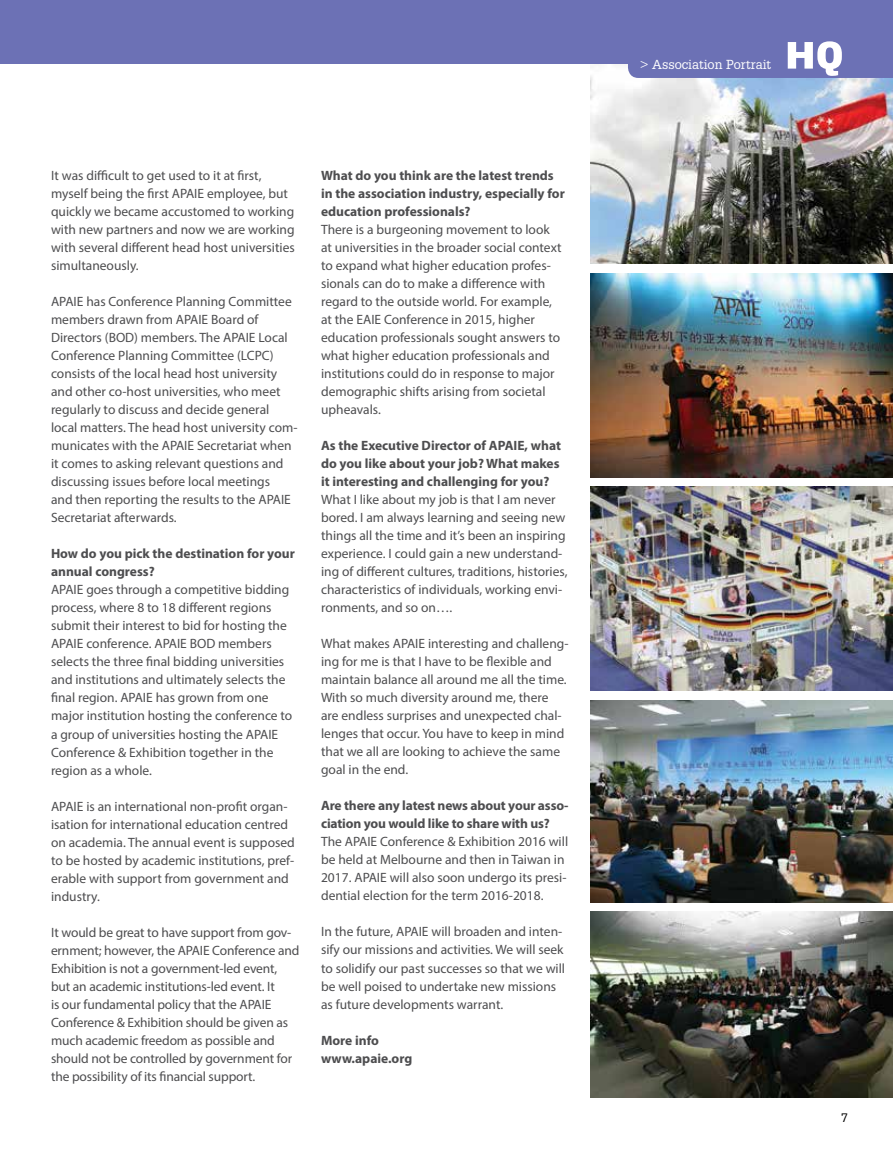
<style>
.page{position:relative;width:893px;height:1149px;background:#fff}
.page>*{position:absolute;margin:0;border:0;box-sizing:border-box;transform-origin:0 0}
.t1{font:13.5px/18px "Myriad Pro";color:#4d4d4f}
.t2{font:700 13.5px/18px "Myriad Pro";color:#4d4d4f}
.t3{font:12.75px "Glypha LT";color:#fff}
.t4{font:12px "Glypha LT";color:#000}
</style>
<div class="page">
<img style="left:590px;top:64px;width:303px;height:200px">
<div style="left:0;top:0;width:893px;height:64px;background:#6c71b5"></div>
<svg style="left:628px;top:41px;width:265px;height:37px"></svg>
<img style="left:590px;top:273px;width:303px;height:204px">
<img style="left:590px;top:486px;width:303px;height:204px">
<img style="left:590px;top:700px;width:303px;height:201px">
<img style="left:590px;top:911px;width:303px;height:185px">
<p class="t1" style="left:51px;top:166px;width:245px">It was difficult to get used to it at first, myself being the first APAIE employee, but quickly we became accustomed to working with new partners and now we are working with several different head host universities simultaneously.</p>
<p class="t1" style="left:51px;top:292px;width:248px">APAIE has Conference Planning Committee members drawn from APAIE Board of Directors (BOD) members. The APAIE Local Conference Planning Committee (LCPC) consists of the local head host university and other co-host universities, who meet regularly to discuss and decide general local matters. The head host university com&shy;municates with the APAIE Secretariat when it comes to asking relevant questions and discussing issues before local meetings<br>and then reporting the results to the APAIE Secretariat afterwards.</p>
<p class="t2" style="left:51px;top:544px;width:245px">How do you pick the destination for your annual congress?</p>
<p class="t1" style="left:51px;top:580px;width:243px">APAIE goes through a competitive bidding process, where 8 to 18 different regions submit their interest to bid for hosting the APAIE conference. APAIE BOD members selects the three final bidding universities and institutions and ultimately selects the final region. APAIE has grown from one major institution hosting the conference to a group of universities hosting the APAIE Conference &amp; Exhibition together in the region as a whole.</p>
<p class="t1" style="left:51px;top:796px;width:245px">APAIE is an international non-profit organ&shy;isation for international education centred on academia. The annual event is supposed to be hosted by academic institutions, pref&shy;erable with support from government and industry.</p>
<p class="t1" style="left:51px;top:922px;width:250px">It would be great to have support from gov&shy;ernment; however, the APAIE Conference and Exhibition is not a government-led event, but an academic institutions-led event. It<br>is our fundamental policy that the APAIE Conference &amp; Exhibition should be given as much academic freedom as possible and should not be controlled by government for the possibility of its financial support.</p>
<p class="t2" style="left:321px;top:166px;width:245px">What do you think are the latest trends in the association industry, especially for education professionals?</p>
<p class="t1" style="left:321px;top:220px;width:242px">There is a burgeoning movement to look at universities in the broader social context to expand what higher education profes&shy;sionals can do to make a difference with regard to the outside world. For example, at the EAIE Conference in 2015, higher education professionals sought answers to what higher education professionals and institutions could do in response to major demographic shifts arising from societal upheavals.</p>
<p class="t2" style="left:321px;top:436px;width:176px">As the Executive Director of APAIE</p>
<p class="t2" style="left:321px;top:436px;width:241px;text-align:justify;text-indent:204px">, what do you like about your job? What makes it interesting and challenging for you?</p>
<p class="t1" style="left:321px;top:490px;width:248px">What I like about my job is that I am never bored. I am always learning and seeing new things all the time and it’s been an inspiring experience. I could gain a new understand&shy;ing of different cultures, traditions, histories, characteristics of individuals, working envi&shy;ronments, and so on….</p>
<p class="t1" style="left:321px;top:634px;width:249px">What makes APAIE interesting and challeng&shy;ing for me is that I have to be flexible and maintain balance all around me all the time.<br>With so much diversity around me, there are endless surprises and unexpected chal&shy;lenges that occur. You have to keep in mind that we all are looking to achieve the same goal in the end.</p>
<p class="t2" style="left:321px;top:796px;width:249px">Are there any latest news about your asso&shy;ciation you would like to share with us?</p>
<p class="t1" style="left:321px;top:832px;width:249px">The APAIE Conference &amp; Exhibition 2016 will be held at Melbourne and then in Taiwan in 2017. APAIE will also soon undergo its presi&shy;dential election for the term 2016-2018.</p>
<p class="t1" style="left:321px;top:922px;width:246px">In the future, APAIE will broaden and inten&shy;sify our missions and activities. We will seek to solidify our past successes so that we will be well poised to undertake new missions as future developments warrant.</p>
<p class="t2" style="left:321px;top:1030px;width:93px">More info www.apaie.org</p>
<p class="t3" style="left:640px;top:56px;width:133px">&gt; Association Portrait</p>
<p class="t4" style="left:841px;top:1109px;width:8px">7</p>
</div>
